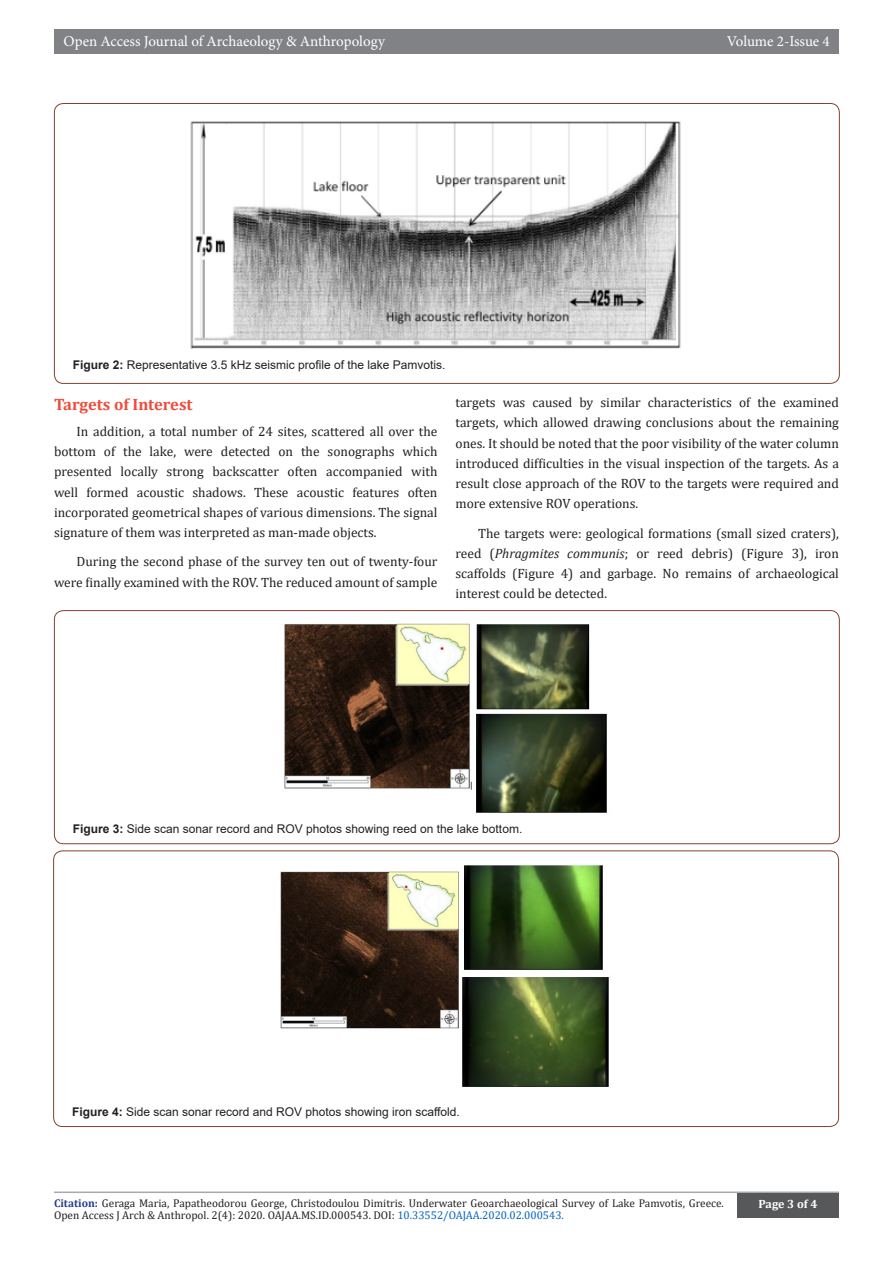
<style>
.page{position:relative;width:893px;height:1263px;background:#fff}
.page>*{position:absolute;margin:0;border:0;box-sizing:border-box;transform-origin:0 0}
.t1{font:700 16.5px "Cambria";color:#ef4c3a}
.t2{font:15px "Minion Pro";letter-spacing:-.005em;color:#fff}
.t3{font:13.5px/20.2px "Cambria";color:#231f20;text-align:justify}
.t4{font:12px "Arial";color:#231f20}
.t5{font:700 12px "Cambria";color:#fff}
.t6{font:11.25px/12px "Cambria";color:#231f20}
.s1{font-weight:700}
.s2{font-style:italic}
.s3{font-weight:700;color:#253f8e}
.s4{color:#0563c1}
</style>
<div class="page">
<hr style="left:54px;top:1191px;width:785px;height:2px;background:#a8a9ad">
<div style="left:54px;top:29px;width:785px;height:25px;background:#808285"></div>
<div style="left:737px;top:1193px;width:102px;height:24px;background:#57585a"></div>
<img style="left:190px;top:121px;width:491px;height:228px">
<img style="left:280px;top:865px;width:329px;height:222px">
<div style="left:54px;top:610px;width:786px;height:234px;border:1px solid #824230;border-radius:9px"></div>
<img style="left:284px;top:623px;width:323px;height:190px">
<p class="t2" style="left:63px;top:31px;width:323px">Open Access Journal of Archaeology &amp; Anthropology</p>
<p class="t2" style="left:727px;top:31px;width:105px">Volume 2-Issue 4</p>
<p class="t4" style="left:73px;top:356px;width:374px"><span class="s1">Figure 2:</span> Representative 3.5 kHz seismic profile of the lake Pamvotis.</p>
<p class="t1" style="left:54px;top:392px;width:140px">Targets of Interest</p>
<p class="t3" style="left:54px;top:421px;width:385px;text-indent:22px">In addition, a total number of 24 sites, scattered all over the bottom of the lake, were detected on the sonographs which presented locally strong backscatter often accompanied with well formed acoustic shadows. These acoustic features often incorporated geometrical shapes of various dimensions. The signal signature of them was interpreted as man-made objects.</p>
<p class="t3" style="left:54px;top:552px;width:385px;text-align:right">During the second phase of the survey ten out of twenty-four were finally examined with the ROV. The reduced amount of sample</p>
<p class="t3" style="left:455px;top:392px;width:385px">targets was caused by similar characteristics of the examined targets, which allowed drawing conclusions about the remaining ones. It should be noted that the poor visibility of the water column introduced difficulties in the visual inspection of the targets. As a result close approach of the ROV to the targets were required and more extensive ROV operations.</p>
<p class="t3" style="left:455px;top:523px;width:385px;text-indent:22px">The targets were: geological formations (small sized craters), reed (<span class="s2">Phragmites communis</span>; or reed debris) (Figure 3), iron scaffolds (Figure 4) and garbage. No remains of archaeological interest could be detected.</p>
<p class="t4" style="left:73px;top:820px;width:451px"><span class="s1">Figure 3:</span> Side scan sonar record and ROV photos showing reed on the lake bottom.</p>
<p class="t4" style="left:72px;top:1104px;width:389px"><span class="s1">Figure 4:</span> Side scan sonar record and ROV photos showing iron scaffold.</p>
<p class="t6" style="left:54px;top:1197px;width:671px"><span class="s3">Citation:</span> Geraga Maria, Papatheodorou George, Christodoulou Dimitris. Underwater Geoarchaeological Survey of Lake Pamvotis, Greece.<br>Open Access J Arch &amp; Anthropol. 2(4): 2020. OAJAA.MS.ID.000543. DOI: <span class="s4">10.33552/OAJAA.2020.02.000543.</span></p>
<p class="t5" style="left:758px;top:1196px;width:60px">Page 3 of 4</p>
</div>
